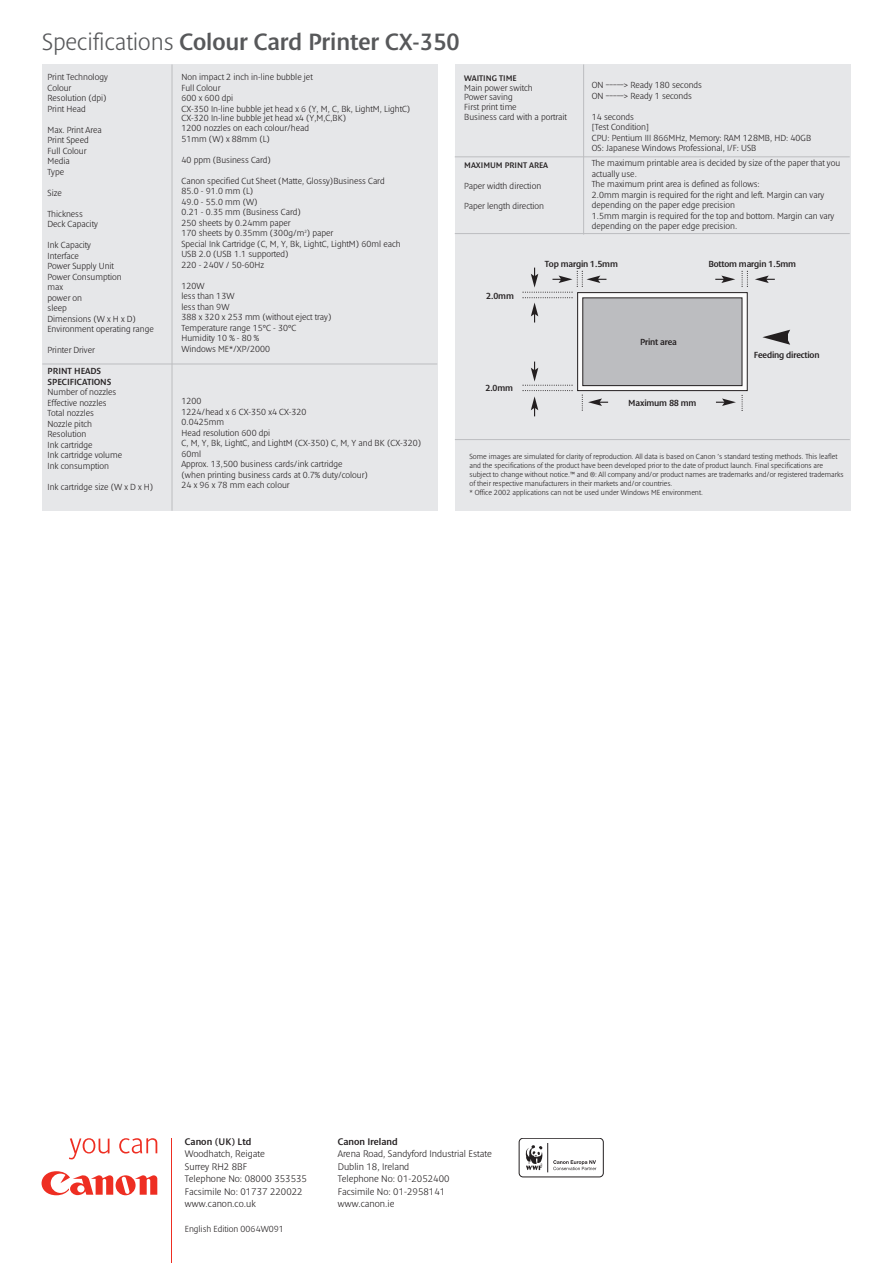
<style>
.page{position:relative;width:893px;height:1263px;background:#fff}
.page>*{position:absolute;margin:0;border:0;box-sizing:border-box;transform-origin:0 0}
.t1{font:600 24px "Denda New";color:#57585a}
.t2{font:300 9.75px/12.5px "Denda New";color:#231f20}
.t3{font:600 9.75px "Denda New";color:#231f20}
.t4{font:300 9px/10.5px "Denda New";color:#231f20}
.t5{font:600 9px/10.5px "Denda New";letter-spacing:-.015em;color:#231f20}
.t6{font:600 8.25px "Denda New";color:#231f20}
.t7{font:300 7.5px/9px "Denda New";color:#231f20}
.s1{font-weight:300}
</style>
<div class="page">
<div style="left:519px;top:1138px;width:84px;height:39px;border:1px solid #231f20;border-radius:4px"></div>
<svg style="left:525px;top:1143px;width:71px;height:29px"></svg>
<svg style="left:42px;top:1171px;width:115px;height:24px"></svg>
<svg style="left:69px;top:1138px;width:40px;height:21px"></svg>
<svg style="left:119px;top:1138px;width:38px;height:15px"></svg>
<hr style="left:171px;top:1138px;width:1px;height:125px;background:#ee2e22">
<div style="left:42px;top:64px;width:396px;height:447px;background:#e6e7e9"></div>
<div style="left:455px;top:64px;width:395px;height:447px;background:#e6e7e9"></div>
<hr style="left:172px;top:64px;width:1px;height:447px;background:#bcbdc0">
<hr style="left:583px;top:64px;width:1px;height:171px;background:#bcbdc0">
<hr style="left:455px;top:439px;width:395px;height:1px;background:#bcbdc0">
<hr style="left:42px;top:364px;width:395px;height:1px;background:#bcbdc0">
<hr style="left:455px;top:156px;width:395px;height:1px;background:#bcbdc0">
<hr style="left:455px;top:233px;width:395px;height:1px;background:#bcbdc0">
<svg style="left:579px;top:294px;width:167px;height:95px"></svg>
<div style="left:577px;top:292px;width:171px;height:99px;border:1px solid #231f20"></div>
<div style="left:583px;top:298px;width:159px;height:87px;background:#bcbdc0"></div>
<div style="left:582px;top:297px;width:160px;height:89px;border:1px solid #231f20"></div>
<svg style="left:741px;top:271px;width:7px;height:16px"></svg>
<svg style="left:522px;top:362px;width:51px;height:54px"></svg>
<svg style="left:715px;top:276px;width:20px;height:7px"></svg>
<svg style="left:522px;top:268px;width:84px;height:54px"></svg>
<svg style="left:755px;top:276px;width:20px;height:7px"></svg>
<svg style="left:582px;top:395px;width:26px;height:16px"></svg>
<svg style="left:716px;top:395px;width:27px;height:16px"></svg>
<svg style="left:762px;top:330px;width:28px;height:15px"></svg>
<h1 class="t1" style="left:42px;top:32px;width:419px"><span class="s1">Specifications</span> Colour Card Printer CX-350</h1>
<p class="t4" style="left:48px;top:72px;width:62px">Print Technology<br>Colour<br>Resolution (dpi)<br>Print Head</p>
<p class="t4" style="left:48px;top:125px;width:56px">Max. Print Area<br>Print Speed<br>Full Colour<br>Media<br>Type</p>
<p class="t4" style="left:48px;top:188px;width:16px">Size</p>
<p class="t4" style="left:48px;top:209px;width:52px">Thickness<br>Deck Capacity</p>
<p class="t4" style="left:48px;top:240px;width:108px">Ink Capacity<br>Interface<br>Power Supply Unit<br>Power Consumption<br>max<br>power on<br>sleep<br>Dimensions (W x H x D)<br>Environment operating range</p>
<p class="t4" style="left:48px;top:345px;width:49px">Printer Driver</p>
<p class="t5" style="left:48px;top:367px;width:65px">PRINT HEADS<br>SPECIFICATIONS</p>
<p class="t4" style="left:48px;top:387px;width:76px">Number of nozzles<br>Effective nozzles<br>Total nozzles<br>Nozzle pitch<br>Resolution<br>Ink cartridge<br>Ink cartridge volume<br>Ink consumption</p>
<p class="t4" style="left:48px;top:482px;width:107px">Ink cartridge size (W x D x H)</p>
<p class="t4" style="left:181px;top:72px;width:230px">Non impact 2 inch in-line bubble jet<br>Full Colour<br>600 x 600 dpi<br>CX-350 In-line bubble jet head x 6 (Y, M, C, Bk, LightM, LightC)</p>
<p class="t4" style="left:181px;top:113px;width:166px">CX-320 In-line bubble jet head x4 (Y,M,C,BK)<br>1200 nozzles on each colour/head<br>51mm (W) x 88mm (L)</p>
<p class="t4" style="left:181px;top:155px;width:91px">40 ppm (Business Card)</p>
<p class="t4" style="left:181px;top:176px;width:221px">Canon specified Cut Sheet (Matte, Glossy)Business Card<br>85.0 - 91.0 mm (L)<br>49.0 - 55.0 mm (W)<br>0.21 - 0.35 mm (Business Card)<br>250 sheets by 0.24mm paper<br>170 sheets by 0.35mm (300g/m<sup>2</sup>) paper<br>Special Ink Cartridge (C, M, Y, Bk, LightC, LightM) 60ml each<br>USB 2.0 (USB 1.1 supported)<br>220 - 240V / 50-60Hz</p>
<p class="t4" style="left:181px;top:281px;width:151px">120W<br>less than 13W<br>less than 9W<br>388 x 320 x 253 mm (without eject tray)<br>Temperature range 15°C - 30°C<br>Humidity 10 % - 80 %<br>Windows ME*/XP/2000</p>
<p class="t4" style="left:181px;top:396px;width:241px">1200<br>1224/head x 6 CX-350 x4 CX-320<br>0.0425mm<br>Head resolution 600 dpi<br>C, M, Y, Bk, LightC, and LightM (CX-350) C, M, Y and BK (CX-320)<br>60ml<br>Approx. 13,500 business cards/ink cartridge<br>(when printing business cards at 0.7% duty/colour)<br>24 x 96 x 78 mm each colour</p>
<p class="t6" style="left:464px;top:75px;width:54px">WAITING TIME</p>
<p class="t4" style="left:464px;top:83px;width:104px;line-height:9.8px">Main power switch<br>Power saving<br>First print time<br>Business card with a portrait</p>
<p class="t6" style="left:464px;top:162px;width:85px">MAXIMUM PRINT AREA</p>
<p class="t4" style="left:464px;top:177px;width:81px;line-height:19.5px">Paper width direction<br>Paper length direction</p>
<p class="t4" style="left:592px;top:80px;width:112px">ON –––––&gt; Ready 180 seconds<br>ON –––––&gt; Ready 1 seconds</p>
<p class="t4" style="left:592px;top:112px;width:221px">14 seconds<br>[Test Condition]<br>CPU: Pentium III 866MHz, Memory: RAM 128MB, HD: 40GB<br>OS: Japanese Windows Professional, I/F: USB</p>
<p class="t4" style="left:592px;top:158px;width:250px">The maximum printable area is decided by size of the paper that you actually use.<br>The maximum print area is defined as follows:<br>2.0mm margin is required for the right and left. Margin can vary depending on the paper edge precision<br>1.5mm margin is required for the top and bottom. Margin can vary depending on the paper edge precision.</p>
<p class="t5" style="left:486px;top:291px;width:29px">2.0mm</p>
<p class="t5" style="left:485px;top:383px;width:29px">2.0mm</p>
<p class="t5" style="left:545px;top:259px;width:74px">Top margin 1.5mm</p>
<p class="t5" style="left:708px;top:259px;width:89px">Bottom margin 1.5mm</p>
<p class="t5" style="left:640px;top:338px;width:38px">Print area</p>
<p class="t5" style="left:628px;top:399px;width:70px">Maximum 88 mm</p>
<p class="t5" style="left:754px;top:350px;width:67px">Feeding direction</p>
<p class="t7" style="left:470px;top:453px;width:376px">Some images are simulated for clarity of reproduction. All data is based on Canon ’s standard testing methods. This leaflet and the specifications of the product have been developed prior to the date of product launch. Final specifications are subject to change without notice.™ and ®: All company and/or product names are trademarks and/or registered trademarks of their respective manufacturers in their markets and/or countries.<br>* Office 2002 applications can not be used under Windows ME environment.</p>
<p class="t3" style="left:185px;top:1138px;width:68px">Canon (UK) Ltd</p>
<p class="t2" style="left:185px;top:1148px;width:124px">Woodhatch, Reigate<br>Surrey RH2 8BF<br>Telephone No: 08000 353535<br>Facsimile No: 01737 220022 www.canon.co.uk</p>
<p class="t4" style="left:185px;top:1224px;width:100px">English Edition 0064W091</p>
<p class="t3" style="left:338px;top:1138px;width:61px">Canon Ireland</p>
<p class="t2" style="left:338px;top:1148px;width:155px">Arena Road, Sandyford Industrial Estate<br>Dublin 18, Ireland<br>Telephone No: 01-2052400<br>Facsimile No: 01-2958141 www.canon.ie</p>
</div>
